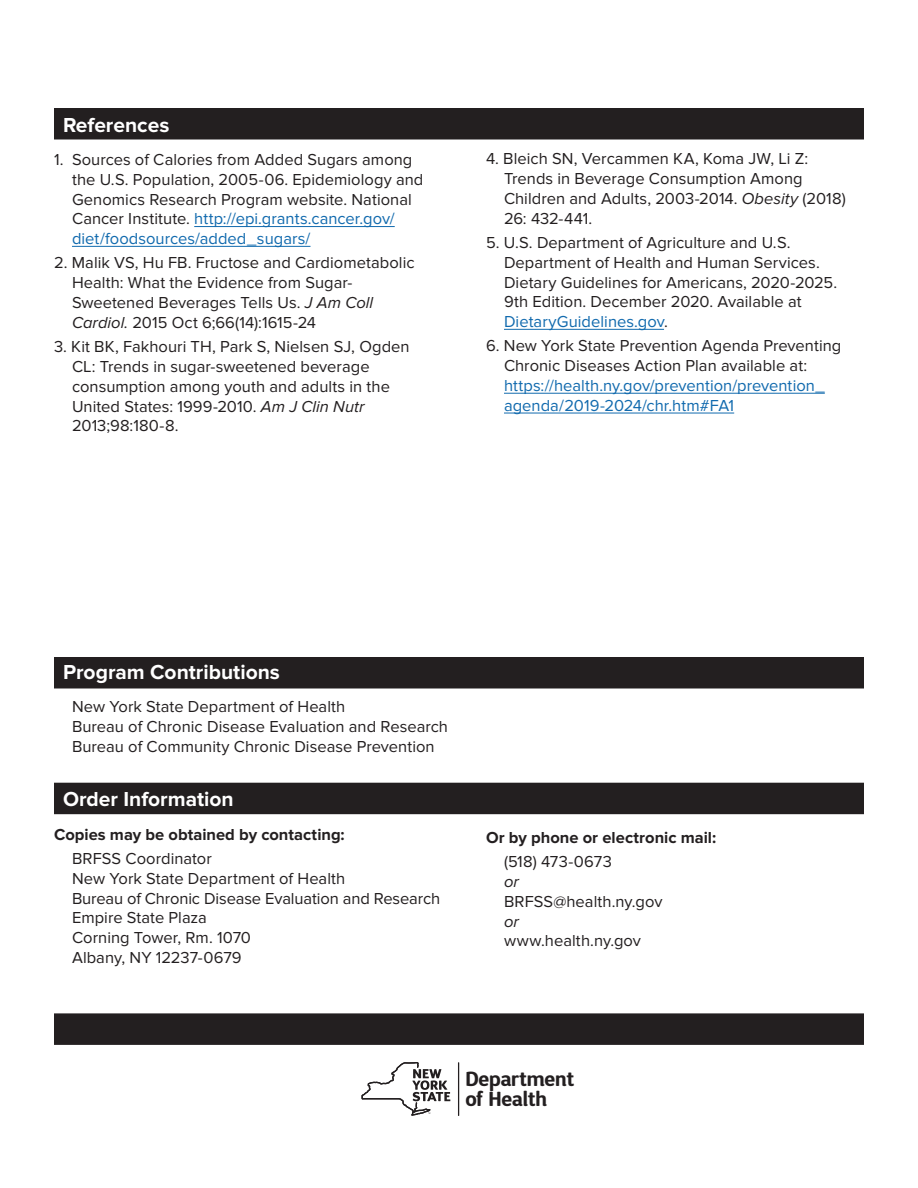
<style>
.page{position:relative;width:918px;height:1188px;background:#fff}
.page>*{position:absolute;margin:0;border:0;box-sizing:border-box;transform-origin:0 0}
.t1{font:700 21px "Proxima Nova";color:#fff}
.t2{font:700 20.4px/20.7px "D Sari";letter-spacing:-.01em;color:#231f20}
.t3{font:16.5px/19.8px "Proxima Nova";letter-spacing:.005em;color:#231f20}
.t4{font:16.5px/19.8px "Proxima Nova";letter-spacing:.005em;color:#116aae}
.t5{font:700 16.5px "Proxima Nova";color:#231f20}
.t6{font:italic 16.5px "Proxima Nova";color:#231f20}
.s1{color:#116aae}
.s2{font-style:italic}
</style>
<div class="page">
<div style="left:55px;top:109px;width:808px;height:30px;background:#231f20"></div>
<div style="left:54px;top:108px;width:810px;height:32px;border:2px solid #231f20"></div>
<div style="left:55px;top:783px;width:808px;height:30px;background:#231f20"></div>
<div style="left:54px;top:783px;width:810px;height:31px;border:2px solid #231f20"></div>
<div style="left:55px;top:1014px;width:808px;height:30px;background:#231f20"></div>
<div style="left:54px;top:1013px;width:810px;height:32px;border:2px solid #231f20"></div>
<hr style="left:194px;top:226px;width:201px;height:1px;background:#116aae">
<hr style="left:72px;top:246px;width:239px;height:1px;background:#116aae">
<div style="left:55px;top:658px;width:808px;height:30px;background:#231f20"></div>
<div style="left:54px;top:657px;width:810px;height:31px;border:2px solid #231f20"></div>
<hr style="left:504px;top:329px;width:160px;height:1px;background:#116aae">
<hr style="left:504px;top:393px;width:321px;height:1px;background:#116aae">
<hr style="left:504px;top:413px;width:230px;height:1px;background:#116aae">
<hr style="left:458px;top:1062px;width:1px;height:54px;background:#231f20">
<svg style="left:362px;top:1062px;width:88px;height:54px"></svg>
<p class="t1" style="left:63px;top:113px;width:108px">References</p>
<p class="t3" style="left:72px;top:150px;width:353px;text-indent:-18px">1. Sources of Calories from Added Sugars among the U.S. Population, 2005-06. Epidemiology and Genomics Research Program website. National Cancer Institute. <span class="s1">http://epi.grants.cancer.gov/ diet/foodsources/added_sugars/</span></p>
<p class="t3" style="left:72px;top:253px;width:344px;text-indent:-18px">2. Malik VS, Hu FB. Fructose and Cardiometabolic Health: What the Evidence from Sugar-Sweetened Beverages Tells Us. <span class="s2">J Am Coll Cardiol.</span> 2015 Oct 6;66(14):1615-24</p>
<p class="t3" style="left:72px;top:337px;width:339px;text-indent:-18px">3. Kit BK, Fakhouri TH, Park S, Nielsen SJ, Ogden CL: Trends in sugar-sweetened beverage consumption among youth and adults in the United States: 1999-2010. <span class="s2">Am J Clin Nutr </span>2013;98:180-8.</p>
<p class="t3" style="left:504px;top:149px;width:343px;text-indent:-18px">4. Bleich SN, Vercammen KA, Koma JW, Li Z:<br>Trends in Beverage Consumption Among Children and Adults, 2003-2014. <span class="s2">Obesity</span> (2018)<br>26: 432-441.</p>
<p class="t3" style="left:504px;top:233px;width:335px;text-indent:-18px">5. U.S. Department of Agriculture and U.S.<br>Department of Health and Human Services.<br>Dietary Guidelines for Americans, 2020-2025.<br>9th Edition. December 2020. Available at <span class="s1">DietaryGuidelines.gov</span>.</p>
<p class="t3" style="left:504px;top:336px;width:339px;text-indent:-18px">6. New York State Prevention Agenda Preventing<br>Chronic Diseases Action Plan available at:</p>
<p class="t4" style="left:504px;top:376px;width:322px">https://health.ny.gov/prevention/prevention_ agenda/2019-2024/chr.htm#FA1</p>
<p class="t1" style="left:63px;top:660px;width:218px">Program Contributions</p>
<p class="t3" style="left:72px;top:697px;width:378px">New York State Department of Health<br>Bureau of Chronic Disease Evaluation and Research<br>Bureau of Community Chronic Disease Prevention</p>
<p class="t1" style="left:63px;top:787px;width:172px">Order Information</p>
<p class="t5" style="left:54px;top:825px;width:292px">Copies may be obtained by contacting:</p>
<p class="t3" style="left:72px;top:849px;width:370px">BRFSS Coordinator<br>New York State Department of Health<br>Bureau of Chronic Disease Evaluation and Research<br>Empire State Plaza<br>Corning Tower, Rm. 1070<br>Albany, NY 12237-0679</p>
<p class="t5" style="left:486px;top:828px;width:232px">Or by phone or electronic mail:</p>
<p class="t3" style="left:504px;top:852px;width:109px">(518) 473-0673</p>
<p class="t6" style="left:504px;top:872px;width:16px">or</p>
<p class="t3" style="left:504px;top:892px;width:160px">BRFSS@health.ny.gov</p>
<p class="t6" style="left:504px;top:912px;width:16px">or</p>
<p class="t3" style="left:504px;top:931px;width:138px">www.health.ny.gov</p>
<p class="t2" style="left:465px;top:1068px;width:110px">Department of Health</p>
</div>
